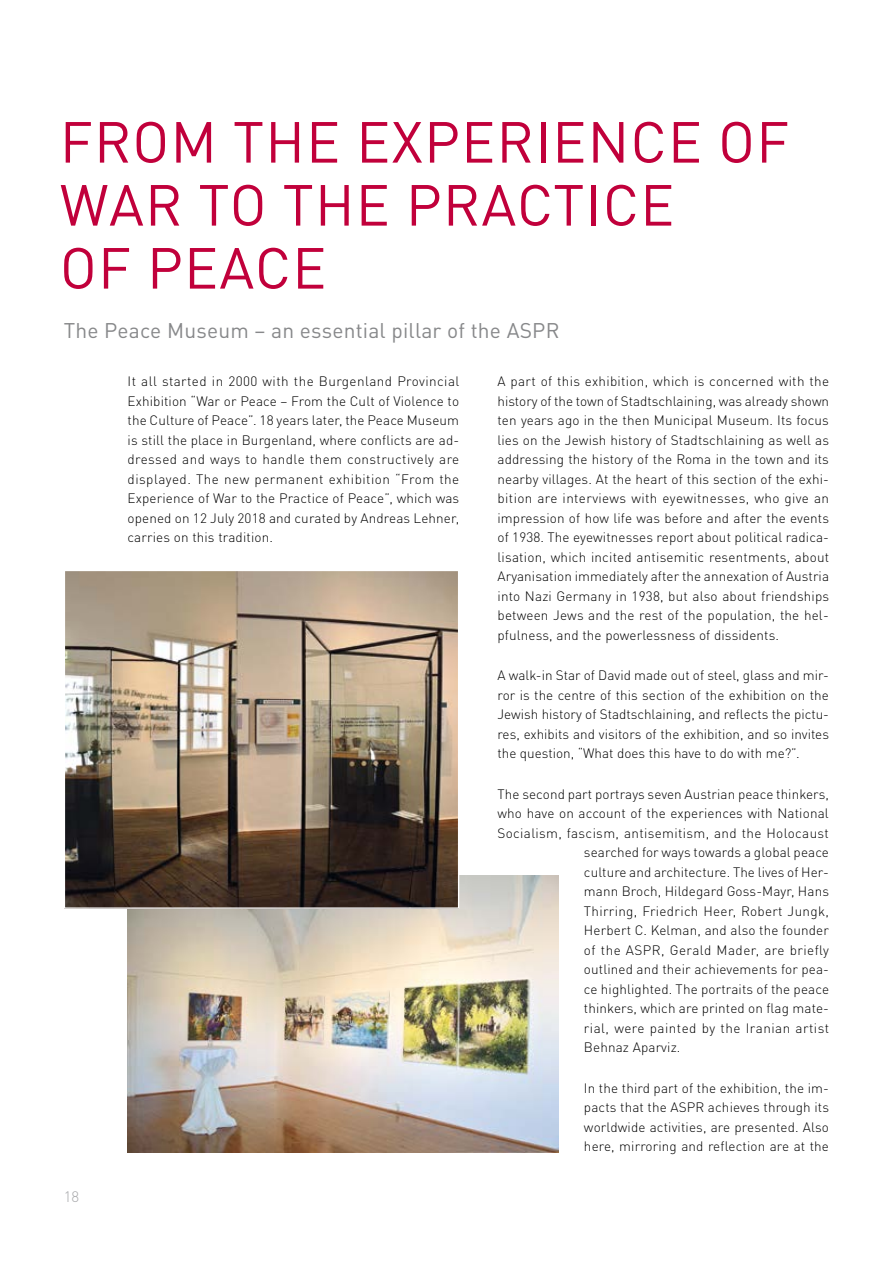
<style>
.page{position:relative;width:893px;height:1263px;background:#fff}
.page>*{position:absolute;margin:0;border:0;box-sizing:border-box;transform-origin:0 0}
.t1{font:57px/63px "DIN Pro";letter-spacing:.02em;color:#c1003b}
.t2{font:21px "DIN Pro";letter-spacing:.01em;color:#87888a}
.t3{font:300 15px "DIN Pro";color:#a7a8aa}
.t4{font:300 13.5px/19.5px "DIN Pro";letter-spacing:.01em;color:#000;text-align:justify}
.t5{font:300 13.5px "DIN Pro";letter-spacing:.035em;color:#000}
</style>
<div class="page">
<img style="left:128px;top:876px;width:430px;height:276px">
<img style="left:66px;top:572px;width:391px;height:335px">
<div style="left:64px;top:570px;width:395px;height:339px;border:1px solid #fff"></div>
<h1 class="t1" style="left:60px;top:105px;width:731px">FROM THE EXPERIENCE OF<br>WAR TO THE PRACTICE<br>OF PEACE</h1>
<h2 class="t2" style="left:64px;top:314px;width:497px">The Peace Museum – an essential pillar of the ASPR</h2>
<p class="t3" style="left:64px;top:1185px;width:17px">18</p>
<p class="t4" style="left:128px;top:370px;width:333px">It all started in 2000 with the Burgenland Provincial Exhibition “War or Peace – From the Cult of Violence to the Culture of Peace”. 18 years later, the Peace Museum is still the place in Burgenland, where conflicts are ad&shy;dressed and ways to handle them constructively are displayed. The new permanent exhibition “From the Experience of War to the Practice of Peace”, which was opened on 12 July 2018 and curated by Andreas Lehner, carries on this tradition.</p>
<p class="t4" style="left:497px;top:370px;width:333px">A part of this exhibition, which is concerned with the history of the town of Stadtschlaining, was already shown ten years ago in the then Municipal Museum. Its focus lies on the Jewish history of Stadtschlaining as well as addressing the history of the Roma in the town and its nearby villages. At the heart of this section of the exhi&shy;bition are interviews with eyewitnesses, who give an impression of how life was before and after the events of 1938. The eyewitnesses report about political radica&shy;lisation, which incited antisemitic resentments, about Aryanisation immediately after the annexation of Austria into Nazi Germany in 1938, but also about friendships between Jews and the rest of the population, the hel&shy;pfulness, and the powerlessness of dissidents.</p>
<p class="t4" style="left:497px;top:664px;width:333px">A walk-in Star of David made out of steel, glass and mir&shy;ror is the centre of this section of the exhibition on the Jewish history of Stadtschlaining, and reflects the pictu&shy;res, exhibits and visitors of the exhibition, and so invites the question, “What does this have to do with me?”.</p>
<p class="t4" style="left:497px;top:783px;width:333px">The second part portrays seven Austrian peace thinkers,</p>
<p class="t4" style="left:497px;top:802px;width:333px">who have on account of the experiences with National</p>
<p class="t4" style="left:497px;top:822px;width:333px">Socialism, fascism, antisemitism, and the Holocaust</p>
<p class="t4" style="left:584px;top:841px;width:246px">searched for ways towards a global peace</p>
<p class="t4" style="left:584px;top:861px;width:247px">culture and architecture. The lives of Her-</p>
<p class="t4" style="left:584px;top:880px;width:247px">mann Broch, Hildegard Goss-Mayr, Hans</p>
<p class="t4" style="left:584px;top:900px;width:246px">Thirring, Friedrich Heer, Robert Jungk,</p>
<p class="t4" style="left:584px;top:919px;width:247px">Herbert C. Kelman, and also the founder</p>
<p class="t5" style="left:584px;top:939px;width:246px">of the ASPR, Gerald Mader, are briefly</p>
<p class="t4" style="left:584px;top:958px;width:247px">outlined and their achievements for pea-</p>
<p class="t4" style="left:584px;top:978px;width:247px">ce highlighted. The portraits of the peace</p>
<p class="t4" style="left:584px;top:997px;width:247px">thinkers, which are printed on flag mate-</p>
<p class="t5" style="left:584px;top:1017px;width:247px">rial, were painted by the Iranian artist</p>
<p class="t4" style="left:584px;top:1036px;width:98px">Behnaz Aparviz.</p>
<p class="t4" style="left:584px;top:1077px;width:247px">In the third part of the exhibition, the im&shy;pacts that the ASPR achieves through its worldwide activities, are presented. Also here, mirroring and reflection are at the</p>
</div>
